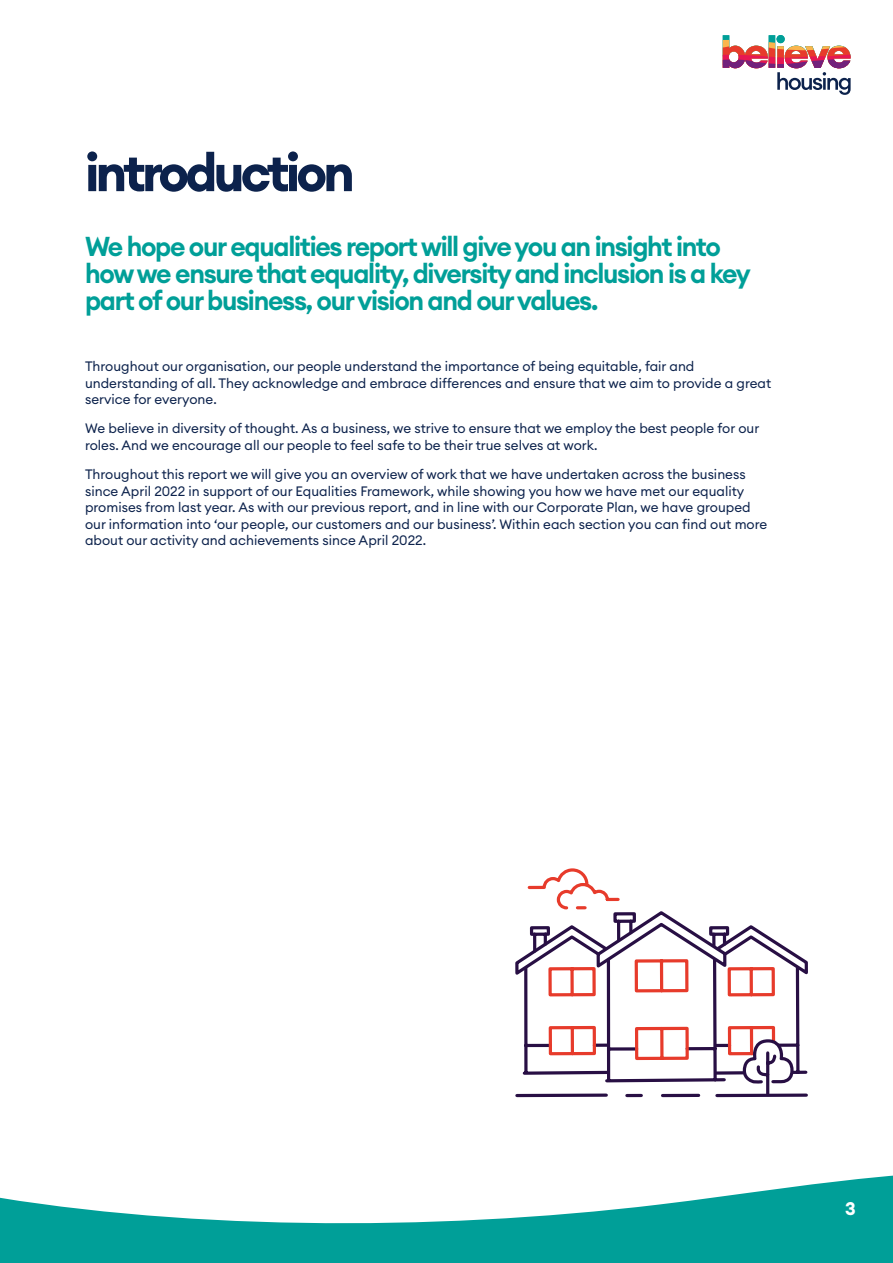
<style>
.page{position:relative;width:893px;height:1263px;background:#fff}
.page>*{position:absolute;margin:0;border:0;box-sizing:border-box;transform-origin:0 0}
.t1{font:700 52.5px "Euclid Circular A";letter-spacing:-.075em;color:#0c224c}
.t2{font:600 27px/27px "Euclid Circular A";letter-spacing:-.05em;color:#009f98}
.t3{font:700 18px "Euclid Circular A";color:#fff}
.body{font:13.5px/16.5px "Euclid Circular A";color:#0c224c}
</style>
<div class="page">
<svg style="left:723px;top:35px;width:128px;height:60px"></svg>
<svg style="left:0;top:1175px;width:893px;height:88px;fill:#009f98"></svg>
<svg style="left:515px;top:868px;width:293px;height:230px"></svg>
<p class="t1" style="left:85px;top:139px;width:271px">introduction</p>
<p class="t2" style="left:85px;top:233px;width:667px">We hope our equalities report will give you an insight into how we ensure that equality, diversity and inclusion is a key part of our business, our vision and our values.</p>
<p class="body" style="left:85px;top:358px;width:688px">Throughout our organisation, our people understand the importance of being equitable, fair and understanding of all. They acknowledge and embrace differences and ensure that we aim to provide a great service for everyone.</p>
<p class="body" style="left:85px;top:420px;width:676px">We believe in diversity of thought. As a business, we strive to ensure that we employ the best people for our roles. And we encourage all our people to feel safe to be their true selves at work.</p>
<p class="body" style="left:85px;top:466px;width:684px">Throughout this report we will give you an overview of work that we have undertaken across the business since April 2022 in support of our Equalities Framework, while showing you how we have met our equality promises from last year. As with our previous report, and in line with our Corporate Plan, we have grouped our information into ‘our people, our customers and our business’. Within each section you can find out more about our activity and achievements since April 2022.</p>
<h3 class="t3" style="left:845px;top:1197px;width:12px">3</h3>
</div>
